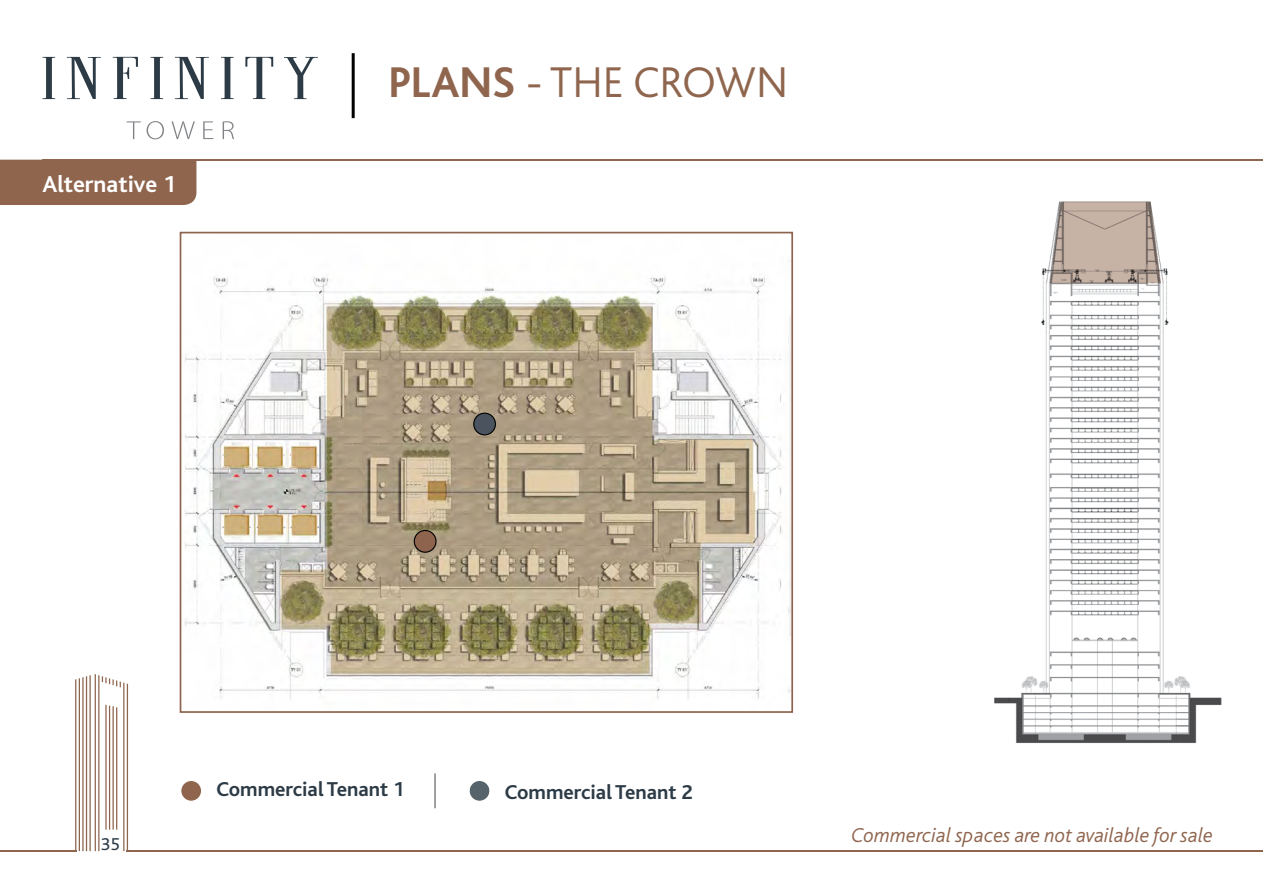
<style>
.page{position:relative;width:1263px;height:893px;background:#fff}
.page>*{position:absolute;margin:0;border:0;box-sizing:border-box;transform-origin:0 0}
.t1{font:300 45px "Bliss";color:#8f654e}
.t2{font:700 24px "Bliss";color:#fff}
.t3{font:italic 300 21px "Bliss";color:#8f654e}
.t4{font:700 21px "Bliss";color:#2c3b46}
.t5{font:18px "Bliss";color:#2c3b46}
.s1{font-weight:700}
</style>
<div class="page">
<hr style="left:79px;top:678px;width:1px;height:173px;background:#8f654e">
<hr style="left:75px;top:679px;width:1px;height:172px;background:#8f654e">
<hr style="left:82px;top:677px;width:2px;height:174px;background:#8f654e">
<hr style="left:86px;top:676px;width:1px;height:175px;background:#8f654e">
<hr style="left:89px;top:675px;width:2px;height:176px;background:#8f654e">
<svg style="left:102px;top:676px;width:19px;height:11px"></svg>
<hr style="left:95px;top:674px;width:1px;height:177px;background:#8f654e">
<hr style="left:98px;top:675px;width:1px;height:176px;background:#8f654e">
<hr style="left:123px;top:682px;width:1px;height:169px;background:#8f654e">
<hr style="left:127px;top:683px;width:1px;height:168px;background:#8f654e">
<hr style="left:116px;top:707px;width:1px;height:123px;background:#8f654e">
<hr style="left:105px;top:705px;width:2px;height:125px;background:#8f654e">
<hr style="left:112px;top:706px;width:2px;height:124px;background:#8f654e">
<hr style="left:109px;top:706px;width:1px;height:124px;background:#8f654e">
<hr style="left:127px;top:851px;width:1136px;height:1px;background:#8f654e">
<hr style="left:0;top:851px;width:76px;height:1px;background:#8f654e">
<svg style="left:43px;top:57px;width:12px;height:42px"></svg>
<svg style="left:67px;top:57px;width:34px;height:42px"></svg>
<svg style="left:113px;top:57px;width:25px;height:42px"></svg>
<svg style="left:151px;top:57px;width:12px;height:42px"></svg>
<svg style="left:175px;top:57px;width:34px;height:42px"></svg>
<svg style="left:221px;top:57px;width:13px;height:42px"></svg>
<svg style="left:245px;top:57px;width:28px;height:42px"></svg>
<svg style="left:284px;top:57px;width:34px;height:42px"></svg>
<svg style="left:127px;top:121px;width:14px;height:18px"></svg>
<svg style="left:147px;top:121px;width:17px;height:18px"></svg>
<svg style="left:172px;top:121px;width:23px;height:18px"></svg>
<svg style="left:203px;top:121px;width:10px;height:18px"></svg>
<svg style="left:223px;top:121px;width:11px;height:18px"></svg>
<hr style="left:352px;top:53px;width:3px;height:65px;background:#000">
<hr style="left:43px;top:160px;width:1220px;height:1px;background:#8f654e">
<div style="left:0;top:160px;width:196px;height:45px;background:#8f654e"></div>
<img style="left:994px;top:201px;width:228px;height:542px">
<svg style="left:1050px;top:202px;width:111px;height:81px;background:#beaca2"></svg>
<div style="left:181px;top:780px;width:21px;height:21px;background:#8f654e;border-radius:50%"></div>
<div style="left:180px;top:780px;width:22px;height:22px;border:1px solid #fff;border-radius:50%"></div>
<div style="left:469px;top:780px;width:21px;height:21px;background:#57636b;border-radius:50%"></div>
<div style="left:469px;top:780px;width:21px;height:22px;border:1px solid #fff;border-radius:50%"></div>
<hr style="left:434px;top:773px;width:2px;height:35px;background:#818386">
<img style="left:185px;top:276px;width:605px;height:423px">
<div style="left:180px;top:232px;width:613px;height:481px;border:2px solid #8f644e"></div>
<div style="left:474px;top:413px;width:21px;height:22px;background:#4b545e;border-radius:50%"></div>
<div style="left:473px;top:413px;width:23px;height:22px;border:1px solid #000;border-radius:50%"></div>
<div style="left:414px;top:530px;width:22px;height:22px;background:#8f644e;border-radius:50%"></div>
<div style="left:414px;top:530px;width:23px;height:23px;border:1px solid #000;border-radius:50%"></div>
<p class="t2" style="left:42px;top:171px;width:135px">Alternative 1</p>
<h1 class="t1" style="left:388px;top:59px;width:401px"><span class="s1">PLANS</span> - THE CROWN</h1>
<p class="t5" style="left:101px;top:835px;width:20px">35</p>
<p class="t4" style="left:217px;top:779px;width:189px">CommercialTenant 1</p>
<p class="t4" style="left:505px;top:782px;width:189px">Commercial Tenant 2</p>
<p class="t3" style="left:851px;top:824px;width:363px">Commercial spaces are not available for sale</p>
</div>
